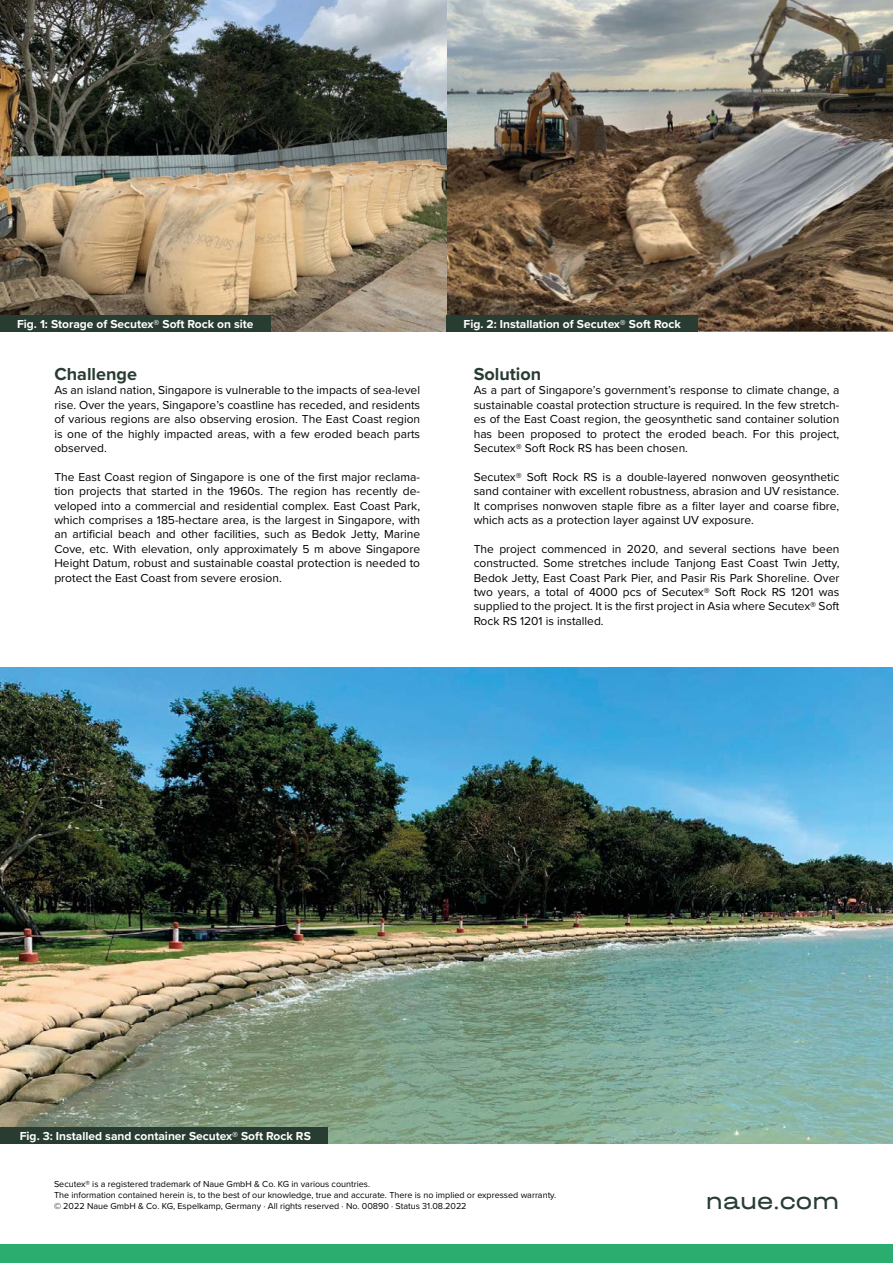
<style>
.page{position:relative;width:893px;height:1263px;background:#fff}
.page>*{position:absolute;margin:0;border:0;box-sizing:border-box;transform-origin:0 0}
.t1{font:24px "Halvar Breit";color:#283c32}
.t2{font:700 18px "Proxima Nova";color:#283c32}
.t3{font:12px/14.4px "Proxima Nova";color:#000;text-align:justify}
.t4{font:700 12px "Proxima Nova";color:#fff}
.t5{font:9px/10.8px "Proxima Nova";color:#000}
</style>
<div class="page">
<img style="left:0;top:668px;width:893px;height:476px">
<div style="left:3px;top:1127px;width:325px;height:17px;background:#283c32"></div>
<div style="left:0;top:1245px;width:893px;height:18px;background:#2bad70"></div>
<img style="left:446px;top:0;width:447px;height:332px">
<img style="left:0;top:0;width:446px;height:332px">
<div style="left:0;top:315px;width:271px;height:17px;background:#283c32"></div>
<div style="left:446px;top:315px;width:252px;height:17px;background:#283c32"></div>
<hr style="left:0;top:1127px;width:3px;height:17px;background:#283c32">
<p class="t4" style="left:17px;top:315px;width:238px">Fig. 1: Storage of Secutex® Soft Rock on site</p>
<p class="t4" style="left:463px;top:315px;width:219px">Fig. 2: Installation of Secutex® Soft Rock</p>
<h2 class="t2" style="left:54px;top:360px;width:84px">Challenge</h2>
<p class="t3" style="left:54px;top:383px;width:367px">As an island nation, Singapore is vulnerable to the impacts of sea-level rise. Over the years, Singapore’s coastline has receded, and residents of various regions are also observing erosion. The East Coast region is one of the highly impacted areas, with a few eroded beach parts observed.</p>
<p class="t3" style="left:54px;top:469px;width:367px">The East Coast region of Singapore is one of the first major reclama&shy;tion projects that started in the 1960s. The region has recently de&shy;veloped into a commercial and residential complex. East Coast Park, which comprises a 185-hectare area, is the largest in Singapore, with an artificial beach and other facilities, such as Bedok Jetty, Marine Cove, etc. With elevation, only approximately 5 m above Singapore Height Datum, robust and sustainable coastal protection is needed to protect the East Coast from severe erosion.</p>
<h2 class="t2" style="left:474px;top:360px;width:69px">Solution</h2>
<p class="t3" style="left:474px;top:383px;width:367px">As a part of Singapore’s government’s response to climate change, a sustainable coastal protection structure is required. In the few stretch&shy;es of the East Coast region, the geosynthetic sand container solution has been proposed to protect the eroded beach. For this project, Secutex® Soft Rock RS has been chosen.</p>
<p class="t3" style="left:474px;top:469px;width:367px">Secutex® Soft Rock RS is a double-layered nonwoven geosynthetic sand container with excellent robustness, abrasion and UV resistance.<br>It comprises nonwoven staple fibre as a filter layer and coarse fibre, which acts as a protection layer against UV exposure.</p>
<p class="t3" style="left:474px;top:541px;width:367px">The project commenced in 2020, and several sections have been constructed. Some stretches include Tanjong East Coast Twin Jetty, Bedok Jetty, East Coast Park Pier, and Pasir Ris Park Shoreline. Over two years, a total of 4000 pcs of Secutex® Soft Rock RS 1201 was supplied to the project. It is the first project in Asia where Secutex® Soft Rock RS 1201 is installed.</p>
<p class="t4" style="left:20px;top:1127px;width:293px">Fig. 3: Installed sand container Secutex® Soft Rock RS</p>
<p class="t5" style="left:54px;top:1178px;width:504px">Secutex® is a registered trademark of Naue GmbH &amp; Co. KG in various countries.<br>The information contained herein is, to the best of our knowledge, true and accurate. There is no implied or expressed warranty. © 2022 Naue GmbH &amp; Co. KG, Espelkamp, Germany · All rights reserved · No. 00890 · Status 31.08.2022</p>
<h1 class="t1" style="left:706px;top:1186px;width:135px">naue.com</h1>
</div>
